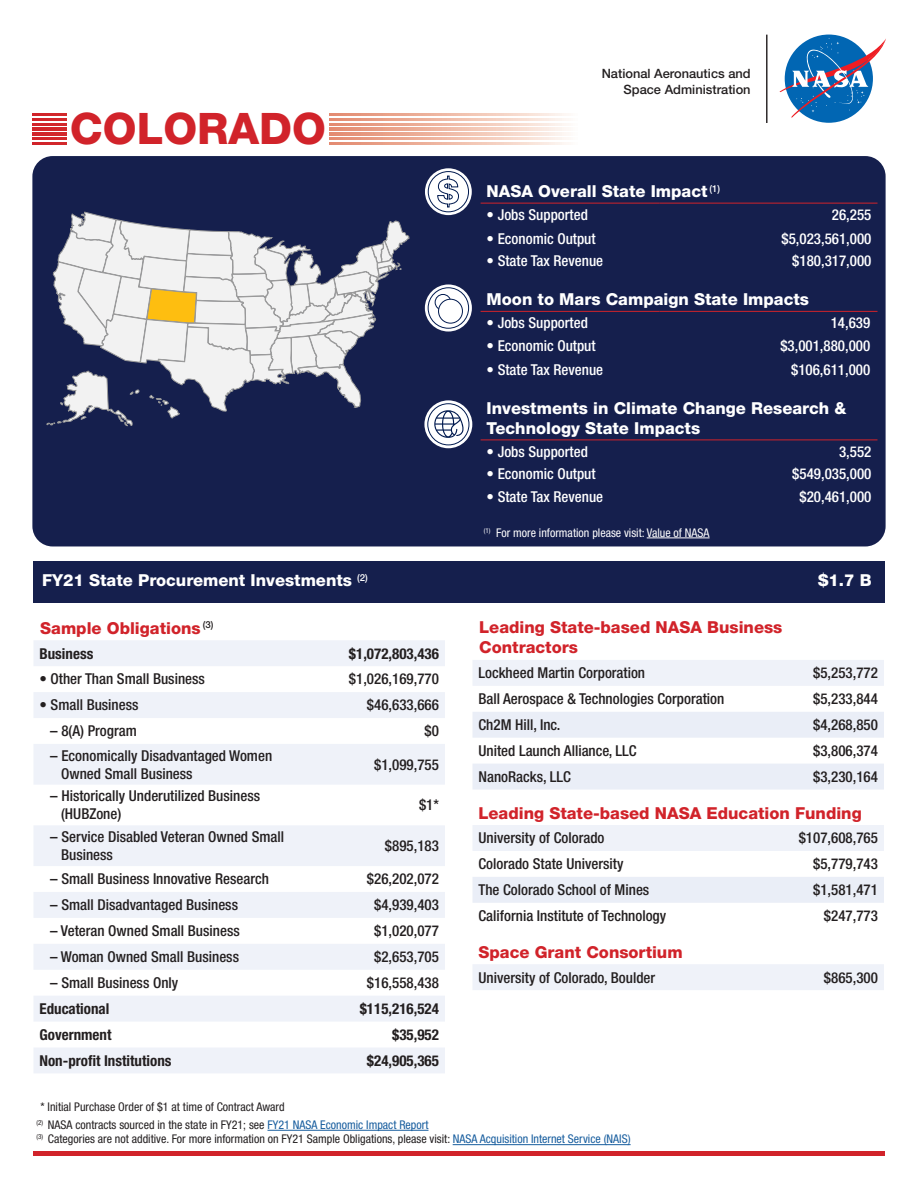
<style>
.page{position:relative;width:918px;height:1188px;background:#fff}
.page>*{position:absolute;margin:0;border:0;box-sizing:border-box;transform-origin:0 0}
.t1{font:800 43.5px "Helvetica Neue LT Std";color:#d1232a}
.No_bullet_line{font:800 16.5px/19.8px "Helvetica Neue LT Std";color:#fff}
.No_bullet_line-2{font:800 16.5px/19.8px "Helvetica Neue LT Std";color:#d1232a}
.Items{font:500 condensed 15px "Helvetica Neue LT Std";color:#231f20}
.No_bullet_line-3{font:500 condensed 15px "Helvetica Neue LT Std";color:#fff}
.Items-2{font:700 condensed 15px "Helvetica Neue LT Std";color:#231f20}
._1st_Bullet_line{font:700 condensed 15px "Helvetica Neue LT Std";color:#231f20}
.t2{font:500 12.9px/15.5px "Helvetica Neue LT Std";color:#231f20;text-align:right}
.No_bullet_line-4{font:condensed 12px/14.4px "Helvetica Neue LT Std";color:#231f20}
.t3{font:condensed 12px "Helvetica Neue LT Std";color:#fff}
.s1{color:#175d9e}
</style>
<div class="page">
<div style="left:32px;top:156px;width:854px;height:390px;background:#151f4d;border-radius:20px"></div>
<div style="left:785px;top:35px;width:88px;height:88px;background:#0166b3;border-radius:50%"></div>
<svg style="left:779px;top:38px;width:107px;height:80px"></svg>
<hr style="left:766px;top:35px;width:1px;height:88px;background:#231f20">
<div style="left:33px;top:1151px;width:852px;height:5px;background:#d1232a"></div>
<div style="left:33px;top:562px;width:852px;height:41px;background:#151f4d"></div>
<svg style="left:425px;top:168px;width:47px;height:47px"></svg>
<svg style="left:428px;top:172px;width:41px;height:40px"></svg>
<div style="left:428px;top:171px;width:41px;height:41px;border:1px solid #001a4f;border-radius:50%"></div>
<svg style="left:437px;top:175px;width:22px;height:33px"></svg>
<svg style="left:425px;top:284px;width:47px;height:48px"></svg>
<svg style="left:428px;top:288px;width:41px;height:40px"></svg>
<div style="left:428px;top:287px;width:41px;height:42px;border:1px solid #001a4f;border-radius:50%"></div>
<svg style="left:435px;top:294px;width:16px;height:16px"></svg>
<div style="left:435px;top:294px;width:16px;height:17px;border:1px solid #001a4f;border-radius:50%"></div>
<div style="left:439px;top:299px;width:23px;height:24px;background:#fff;border-radius:50%"></div>
<div style="left:438px;top:299px;width:25px;height:25px;border:1px solid #001a4f;border-radius:50%"></div>
<svg style="left:424px;top:400px;width:48px;height:48px"></svg>
<div style="left:428px;top:404px;width:41px;height:41px;background:#fff;border-radius:50%"></div>
<div style="left:427px;top:403px;width:42px;height:42px;border:1px solid #001a4f;border-radius:50%"></div>
<svg style="left:434px;top:410px;width:30px;height:28px"></svg>
<hr style="left:267px;top:1130px;width:162px;height:1px;background:#175d9e">
<hr style="left:453px;top:1144px;width:178px;height:1px;background:#175d9e">
<hr style="left:647px;top:538px;width:63px;height:1px;background:#fff">
<svg style="left:32px;top:113px;width:534px;height:3px"></svg>
<svg style="left:32px;top:133px;width:534px;height:2px"></svg>
<svg style="left:32px;top:123px;width:534px;height:2px"></svg>
<svg style="left:32px;top:142px;width:534px;height:3px"></svg>
<svg style="left:32px;top:118px;width:534px;height:3px"></svg>
<svg style="left:32px;top:138px;width:534px;height:2px"></svg>
<svg style="left:32px;top:128px;width:534px;height:2px"></svg>
<div style="left:67px;top:112px;width:261px;height:35px;background:#fff"></div>
<hr style="left:481px;top:203px;width:178px;height:1px;background:#d1232a">
<hr style="left:659px;top:203px;width:219px;height:1px;background:#d1232a">
<hr style="left:481px;top:311px;width:178px;height:1px;background:#d1232a">
<hr style="left:659px;top:311px;width:219px;height:1px;background:#d1232a">
<hr style="left:481px;top:440px;width:178px;height:1px;background:#d1232a">
<hr style="left:659px;top:440px;width:219px;height:1px;background:#d1232a">
<svg style="left:34px;top:640px;width:411px;height:433px;fill:#eff2f9"></svg>
<svg style="left:473px;top:660px;width:411px;height:330px"></svg>
<svg style="left:472px;top:712px;width:412px;height:191px;fill:#eff2f9"></svg>
<svg style="left:46px;top:211px;width:363px;height:216px"></svg>
<p class="t1" style="left:70px;top:103px;width:258px">COLORADO</p>
<p class="t2" style="left:602px;top:66px;width:150px">National Aeronautics and<br>Space Administration</p>
<p class="No_bullet_line" style="left:487px;top:181px;width:235px">NASA Overall State Impact <sup>(1)</sup></p>
<p class="No_bullet_line-3" style="left:487px;top:206px;width:103px">• Jobs Supported</p>
<p class="No_bullet_line-3" style="left:832px;top:206px;width:41px">26,255</p>
<p class="No_bullet_line-3" style="left:487px;top:229px;width:111px">• Economic Output</p>
<p class="No_bullet_line-3" style="left:782px;top:229px;width:91px">$5,023,561,000</p>
<p class="No_bullet_line-3" style="left:487px;top:252px;width:118px">• State Tax Revenue</p>
<p class="No_bullet_line-3" style="left:792px;top:252px;width:81px">$180,317,000</p>
<p class="No_bullet_line" style="left:487px;top:290px;width:324px">Moon to Mars Campaign State Impacts</p>
<p class="No_bullet_line-3" style="left:487px;top:314px;width:103px">• Jobs Supported</p>
<p class="No_bullet_line-3" style="left:831px;top:314px;width:41px">14,639</p>
<p class="No_bullet_line-3" style="left:487px;top:337px;width:111px">• Economic Output</p>
<p class="No_bullet_line-3" style="left:780px;top:337px;width:91px">$3,001,880,000</p>
<p class="No_bullet_line-3" style="left:487px;top:361px;width:118px">• State Tax Revenue</p>
<p class="No_bullet_line-3" style="left:791px;top:361px;width:81px">$106,611,000</p>
<p class="No_bullet_line" style="left:487px;top:398px;width:361px">Investments in Climate Change Research &amp;<br>Technology State Impacts</p>
<p class="No_bullet_line-3" style="left:487px;top:442px;width:103px">• Jobs Supported</p>
<p class="No_bullet_line-3" style="left:839px;top:442px;width:34px">3,552</p>
<p class="No_bullet_line-3" style="left:487px;top:465px;width:111px">• Economic Output</p>
<p class="No_bullet_line-3" style="left:792px;top:465px;width:81px">$549,035,000</p>
<p class="No_bullet_line-3" style="left:487px;top:488px;width:118px">• State Tax Revenue</p>
<p class="No_bullet_line-3" style="left:800px;top:488px;width:73px">$20,461,000</p>
<p class="t3" style="left:484px;top:526px;width:227px"><sup>(1)</sup> For more information please visit: Value of NASA</p>
<p class="No_bullet_line" style="left:42px;top:571px;width:327px">FY21 State Procurement Investments <sup>(2)</sup></p>
<p class="No_bullet_line" style="left:818px;top:571px;width:55px">$1.7 B</p>
<p class="No_bullet_line-2" style="left:40px;top:618px;width:175px">Sample Obligations <sup>(3)</sup></p>
<p class="_1st_Bullet_line" style="left:39px;top:644px;width:55px">Business</p>
<p class="_1st_Bullet_line" style="left:349px;top:644px;width:91px">$1,072,803,436</p>
<p class="Items" style="left:39px;top:670px;width:167px">• Other Than Small Business</p>
<p class="Items" style="left:349px;top:670px;width:91px">$1,026,169,770</p>
<p class="Items" style="left:39px;top:696px;width:101px">• Small Business</p>
<p class="Items" style="left:367px;top:696px;width:73px">$46,633,666</p>
<p class="Items" style="left:50px;top:722px;width:88px">– 8(A) Program</p>
<p class="Items" style="left:425px;top:722px;width:16px">$0</p>
<p class="Items" style="left:50px;top:746px;width:223px">– Economically Disadvantaged Women</p>
<p class="Items" style="left:61px;top:764px;width:133px">Owned Small Business</p>
<p class="Items" style="left:374px;top:755px;width:66px">$1,099,755</p>
<p class="Items" style="left:50px;top:787px;width:211px">– Historically Underutilized Business</p>
<p class="Items" style="left:61px;top:805px;width:62px">(HUBZone)</p>
<p class="Items" style="left:50px;top:828px;width:235px">– Service Disabled Veteran Owned Small</p>
<p class="Items" style="left:61px;top:846px;width:53px">Business</p>
<p class="Items" style="left:419px;top:796px;width:21px">$1*</p>
<p class="Items" style="left:385px;top:837px;width:55px">$895,183</p>
<p class="Items" style="left:50px;top:870px;width:220px">– Small Business Innovative Research</p>
<p class="Items" style="left:367px;top:870px;width:73px">$26,202,072</p>
<p class="Items" style="left:50px;top:896px;width:189px">– Small Disadvantaged Business</p>
<p class="Items" style="left:374px;top:896px;width:66px">$4,939,403</p>
<p class="Items" style="left:50px;top:922px;width:191px">– Veteran Owned Small Business</p>
<p class="Items" style="left:374px;top:922px;width:66px">$1,020,077</p>
<p class="Items" style="left:50px;top:948px;width:190px">– Woman Owned Small Business</p>
<p class="Items" style="left:374px;top:948px;width:66px">$2,653,705</p>
<p class="Items" style="left:50px;top:974px;width:129px">– Small Business Only</p>
<p class="Items" style="left:367px;top:974px;width:73px">$16,558,438</p>
<p class="Items-2" style="left:39px;top:1000px;width:71px">Educational</p>
<p class="Items-2" style="left:360px;top:1000px;width:81px">$115,216,524</p>
<p class="Items-2" style="left:39px;top:1025px;width:74px">Government</p>
<p class="Items-2" style="left:392px;top:1025px;width:48px">$35,952</p>
<p class="Items-2" style="left:39px;top:1051px;width:134px">Non-profit Institutions</p>
<p class="Items-2" style="left:367px;top:1051px;width:73px">$24,905,365</p>
<p class="No_bullet_line-4" style="left:40px;top:1099px;width:246px">* Initial Purchase Order of $1 at time of Contract Award</p>
<p class="No_bullet_line-2" style="left:479px;top:618px;width:305px">Leading State-based NASA Business<br>Contractors</p>
<p class="Items" style="left:478px;top:664px;width:168px">Lockheed Martin Corporation</p>
<p class="Items" style="left:813px;top:664px;width:66px">$5,253,772</p>
<p class="Items" style="left:478px;top:690px;width:247px">Ball Aerospace &amp; Technologies Corporation</p>
<p class="Items" style="left:813px;top:690px;width:66px">$5,233,844</p>
<p class="Items" style="left:478px;top:716px;width:83px">Ch2M Hill, Inc.</p>
<p class="Items" style="left:813px;top:716px;width:66px">$4,268,850</p>
<p class="Items" style="left:478px;top:742px;width:160px">United Launch Alliance, LLC</p>
<p class="Items" style="left:813px;top:742px;width:66px">$3,806,374</p>
<p class="Items" style="left:478px;top:768px;width:94px">NanoRacks, LLC</p>
<p class="Items" style="left:813px;top:768px;width:66px">$3,230,164</p>
<p class="No_bullet_line-2" style="left:478px;top:803px;width:385px">Leading State-based NASA Education Funding</p>
<p class="Items" style="left:478px;top:829px;width:127px">University of Colorado</p>
<p class="Items" style="left:799px;top:829px;width:81px">$107,608,765</p>
<p class="Items" style="left:478px;top:855px;width:146px">Colorado State University</p>
<p class="Items" style="left:813px;top:855px;width:66px">$5,779,743</p>
<p class="Items" style="left:478px;top:881px;width:172px">The Colorado School of Mines</p>
<p class="Items" style="left:813px;top:881px;width:66px">$1,581,471</p>
<p class="Items" style="left:478px;top:907px;width:189px">California Institute of Technology</p>
<p class="Items" style="left:824px;top:907px;width:55px">$247,773</p>
<p class="No_bullet_line-2" style="left:478px;top:942px;width:206px">Space Grant Consortium</p>
<p class="Items" style="left:478px;top:968px;width:178px">University of Colorado, Boulder</p>
<p class="Items" style="left:824px;top:968px;width:55px">$865,300</p>
<p class="No_bullet_line-4" style="left:37px;top:1118px;width:596px"><sup>(2)</sup> NASA contracts sourced in the state in FY21; see <span class="s1">FY21 NASA Economic Impact Report<br></span><sup>(3)</sup> Categories are not additive. For more information on FY21 Sample Obligations, please visit: <span class="s1">NASA Acquisition Internet Service (NAIS)</span></p>
</div>
